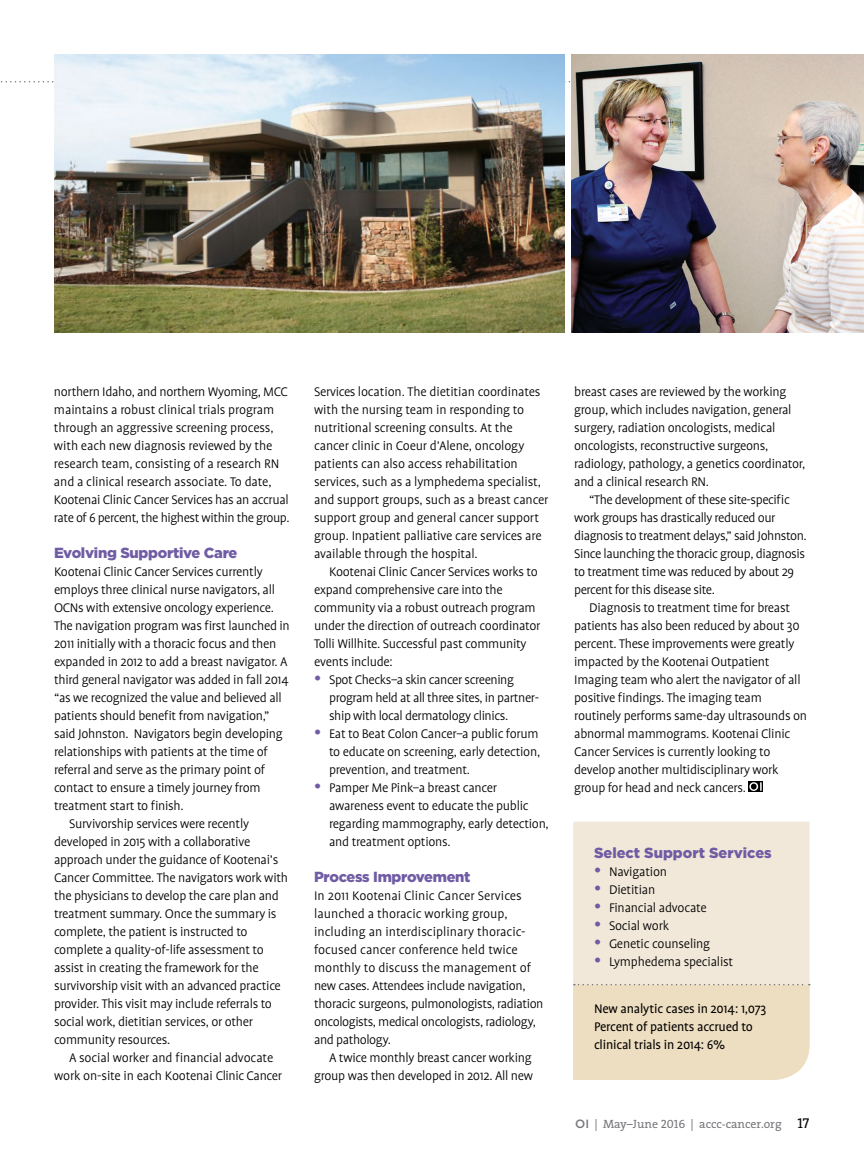
<style>
.page{position:relative;width:864px;height:1161px;background:#fff}
.page>*{position:absolute;margin:0;border:0;box-sizing:border-box;transform-origin:0 0}
.t1{font:900 14.7px "Gotham HTF";letter-spacing:-.02em;color:#705ca4}
.t2{font:900 14.7px "Gotham HTF";color:#705ca4}
.t3{font:300 14.25px/18px "Profile";letter-spacing:-.02em;color:#000}
.t4{font:14.25px/18px "Profile";letter-spacing:-.015em;color:#000}
.t5{font:12px "The Serif";color:#77787b}
.s1{font-family:"Sabon";font-weight:400;color:#705ca4}
.s2{font-family:"Gotham HTF";font-weight:500}
.s3{font-family:"The Serif Caps"}
.s4{font-family:"The Serif Caps";font-size:14.25px;color:#000}
</style>
<div class="page">
<svg style="left:0;top:81px;width:572px;height:1px"></svg>
<div style="left:573px;top:822px;width:237px;height:162px;background:#f2e8d9"></div>
<div style="left:573px;top:984px;width:237px;height:96px;background:#eedec1"></div>
<div style="left:748px;top:781px;width:15px;height:11px;background:#000"></div>
<svg style="left:749px;top:782px;width:13px;height:9px"></svg>
<img style="left:572px;top:54px;width:292px;height:278px">
<img style="left:54px;top:54px;width:511px;height:278px">
<p class="t3" style="left:54px;top:383px;width:237px">northern Idaho, and northern Wyoming, MCC maintains a robust clinical trials program through an aggressive screening process, with each new diagnosis reviewed by the research team, consisting of a research RN and a clinical research associate. To date, Kootenai Clinic Cancer Services has an accrual rate of 6 percent, the highest within the group.</p>
<p class="t1" style="left:54px;top:544px;width:185px">Evolving Supportive Care</p>
<p class="t3" style="left:54px;top:563px;width:210px">Kootenai Clinic Cancer Services currently</p>
<p class="t3" style="left:54px;top:581px;width:223px">employs three clinical nurse navigators, all</p>
<p class="t3" style="left:54px;top:599px;width:221px">OCNs with extensive oncology experience.</p>
<p class="t3" style="left:54px;top:617px;width:237px">The navigation program was first launched in</p>
<p class="t3" style="left:54px;top:635px;width:224px">2011 initially with a thoracic focus and then</p>
<p class="t3" style="left:54px;top:653px;width:235px">expanded in 2012 to add a breast navigator. A</p>
<p class="t3" style="left:54px;top:671px;width:236px">third general navigator was added in fall 2014</p>
<p class="t3" style="left:54px;top:689px;width:229px">“as we recognized the value and believed all</p>
<p class="t3" style="left:54px;top:707px;width:217px">patients should benefit from navigation,”</p>
<p class="t3" style="left:54px;top:725px;width:230px">said Johnston. Navigators begin developing</p>
<p class="t3" style="left:54px;top:743px;width:215px">relationships with patients at the time of</p>
<p class="t3" style="left:54px;top:761px;width:213px">referral and serve as the primary point of</p>
<p class="t3" style="left:54px;top:779px;width:208px">contact to ensure a timely journey from</p>
<p class="t3" style="left:54px;top:797px;width:131px">treatment start to finish.</p>
<p class="t3" style="left:69px;top:815px;width:182px">Survivorship services were recently</p>
<p class="t3" style="left:54px;top:833px;width:198px">developed in 2015 with a collaborative</p>
<p class="t3" style="left:54px;top:851px;width:226px">approach under the guidance of Kootenai’s</p>
<p class="t3" style="left:54px;top:869px;width:236px">Cancer Committee. The navigators work with</p>
<p class="t3" style="left:54px;top:887px;width:226px">the physicians to develop the care plan and</p>
<p class="t3" style="left:54px;top:905px;width:224px">treatment summary. Once the summary is</p>
<p class="t3" style="left:54px;top:923px;width:195px">complete, the patient is instructed to</p>
<p class="t3" style="left:54px;top:941px;width:211px">complete a quality-of-life assessment to</p>
<p class="t3" style="left:54px;top:959px;width:206px">assist in creating the framework for the</p>
<p class="t3" style="left:54px;top:977px;width:228px">survivorship visit with an advanced practice</p>
<p class="t3" style="left:54px;top:995px;width:220px">provider. This visit may include referrals to</p>
<p class="t3" style="left:54px;top:1013px;width:201px">social work, dietitian services, or other</p>
<p class="t3" style="left:54px;top:1031px;width:118px">community resources.</p>
<p class="t3" style="left:69px;top:1049px;width:206px">A social worker and financial advocate</p>
<p class="t3" style="left:54px;top:1067px;width:230px">work on-site in each Kootenai Clinic Cancer</p>
<p class="t3" style="left:314px;top:383px;width:236px">Services location. The dietitian coordinates with the nursing team in responding to nutritional screening consults. At the cancer clinic in Coeur d’Alene, oncology patients can also access rehabilitation services, such as a lymphedema specialist, and support groups, such as a breast cancer support group and general cancer support group. Inpatient palliative care services are available through the hospital.</p>
<p class="t3" style="left:314px;top:563px;width:228px;text-indent:15px">Kootenai Clinic Cancer Services works to expand comprehensive care into the community via a robust outreach program under the direction of outreach coordinator Tolli Willhite. Successful past community events include:</p>
<p class="t3" style="left:329px;top:671px;width:212px;text-indent:-15px"><span class="s1">•</span> Spot Checks–a skin cancer screening program held at all three sites, in partner&shy;ship with local dermatology clinics.</p>
<p class="t3" style="left:329px;top:725px;width:213px;text-align:justify;text-indent:-15px"><span class="s1">•</span> Eat to Beat Colon Cancer–a public forum to educate on screening, early detection, prevention, and treatment.</p>
<p class="t3" style="left:329px;top:779px;width:221px;text-indent:-15px"><span class="s1">•</span> Pamper Me Pink–a breast cancer awareness event to educate the public regarding mammography, early detection, and treatment options.</p>
<p class="t1" style="left:314px;top:868px;width:158px">Process Improvement</p>
<p class="t3" style="left:314px;top:887px;width:231px">In 2011 Kootenai Clinic Cancer Services launched a thoracic working group, including an interdisciplinary thoracic&shy;focused cancer conference held twice monthly to discuss the management of new cases. Attendees include navigation, thoracic surgeons, pulmonologists, radiation oncologists, medical oncologists, radiology, and pathology.</p>
<p class="t3" style="left:314px;top:1049px;width:221px;text-align:right">A twice monthly breast cancer working group was then developed in 2012. All new</p>
<p class="t3" style="left:574px;top:383px;width:233px">breast cases are reviewed by the working group, which includes navigation, general surgery, radiation oncologists, medical oncologists, reconstructive surgeons, radiology, pathology, a genetics coordinator, and a clinical research RN.</p>
<p class="t3" style="left:574px;top:491px;width:234px;text-indent:15px">“The development of these site-specific work groups has drastically reduced our diagnosis to treatment delays,” said Johnston.<br>Since launching the thoracic group, diagnosis to treatment time was reduced by about 29 percent for this disease site.</p>
<p class="t3" style="left:574px;top:599px;width:234px;text-indent:15px">Diagnosis to treatment time for breast patients has also been reduced by about 30 percent. These improvements were greatly impacted by the Kootenai Outpatient Imaging team who alert the navigator of all positive findings. The imaging team routinely performs same-day ultrasounds on abnormal mammograms. Kootenai Clinic Cancer Services is currently looking to develop another multidisciplinary work group for head and neck cancers.</p>
<p class="t2" style="left:594px;top:844px;width:179px">Select Support Services</p>
<p class="t3" style="left:594px;top:863px;width:75px"><span class="s1">•</span> Navigation</p>
<p class="t3" style="left:594px;top:881px;width:63px"><span class="s1">•</span> Dietitian</p>
<p class="t3" style="left:594px;top:899px;width:114px"><span class="s1">•</span> Financial advocate</p>
<p class="t3" style="left:594px;top:917px;width:77px"><span class="s1">•</span> Social work</p>
<p class="t3" style="left:594px;top:935px;width:118px"><span class="s1">•</span> Genetic counseling</p>
<p class="t3" style="left:594px;top:953px;width:141px"><span class="s1">•</span> Lymphedema specialist</p>
<p class="t4" style="left:594px;top:999px;width:174px">New analytic cases in 2014: 1,073<br>Percent of patients accrued to clinical trials in 2014: 6%</p>
<p class="t5" style="left:575px;top:1114px;width:236px"><span class="s2">OI</span> | May–June <span class="s3">2016</span> | accc-cancer.org <span class="s4">17</span></p>
</div>
